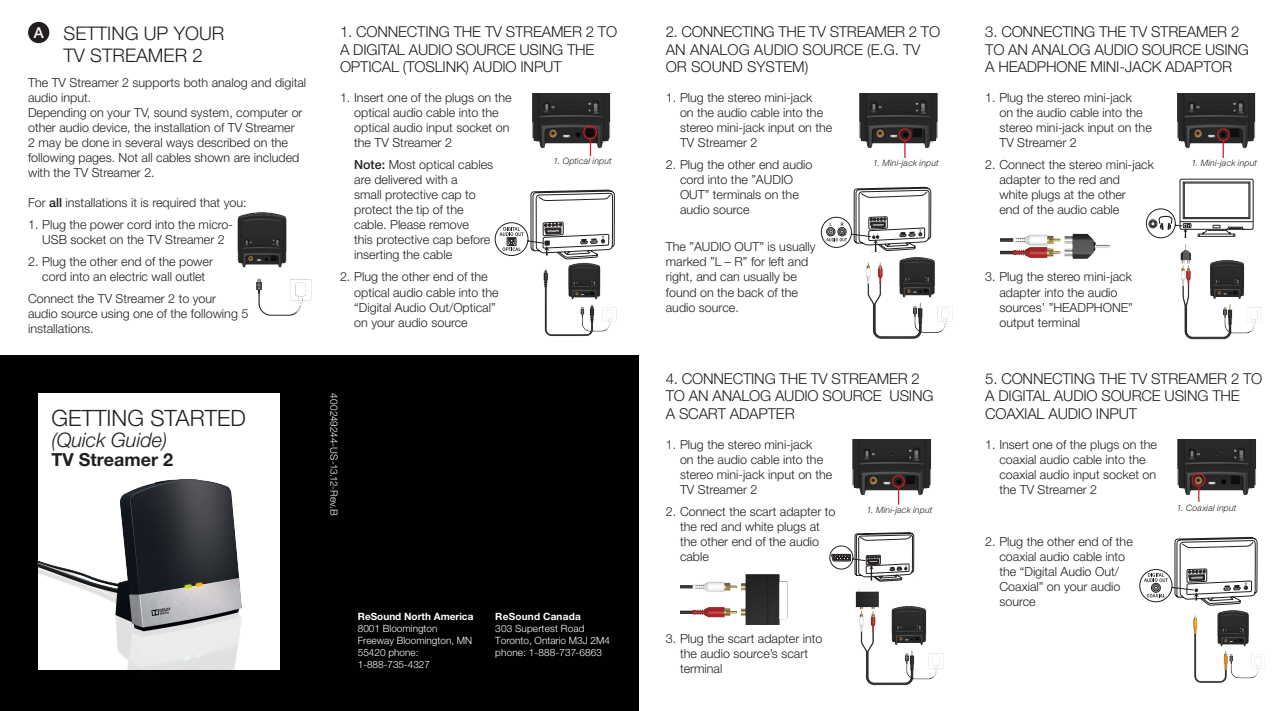
<style>
.page{position:relative;width:1277px;height:711px;background:#fff}
.page>*{position:absolute;margin:0;border:0;box-sizing:border-box;transform-origin:0 0}
.t1{font:300 22.5px "Helvetica Neue LT Pro";color:#231f20}
.t2{font:italic 300 20px "Helvetica Neue LT Pro";color:#231f20}
.t3{font:300 18.75px/22.5px "Helvetica Neue LT Pro";color:#231f20}
.t4{font:700 18px "Helvetica Neue LT Pro";color:#231f20}
.t5{font:300 15px/17.5px "Helvetica Neue LT Pro";letter-spacing:-.015em;color:#231f20}
.t6{font:500 15px "Helvetica Neue LT Pro";color:#fff}
.t7{font:300 12.5px/15px "Helvetica Neue LT Pro";color:#231f20}
.t8{font:300 10px/11.9px "Helvetica Neue LT Pro";color:#fff}
.t9{font:700 10px "Helvetica Neue LT Pro";color:#fff}
.t10{font:700 10px "Helvetica Neue LT Pro";letter-spacing:.025em;color:#fff}
.t11{font:italic 300 8.75px "Helvetica Neue LT Pro";letter-spacing:.02em;color:#231f20}
.s1{font-weight:500}
</style>
<div class="page">
<div style="left:0;top:355px;width:638px;height:355px;background:#010101"></div>
<div style="left:39px;top:393px;width:241px;height:276px;background:#fff"></div>
<img style="left:38px;top:434px;width:216px;height:236px">
<div style="left:28px;top:22px;width:21px;height:21px;background:#231f20;border-radius:50%"></div>
<img style="left:237px;top:212px;width:75px;height:104px">
<svg style="left:820px;top:187px;width:112px;height:65px"></svg>
<img style="left:866px;top:252px;width:87px;height:87px">
<img style="left:859px;top:93px;width:79px;height:61px">
<div style="left:898px;top:128px;width:13px;height:13px;border:1px solid #d7171f;border-radius:50%"></div>
<svg style="left:904px;top:140px;width:1px;height:18px"></svg>
<img style="left:1177px;top:93px;width:79px;height:61px">
<div style="left:1216px;top:128px;width:13px;height:13px;border:1px solid #d7171f;border-radius:50%"></div>
<svg style="left:1222px;top:140px;width:1px;height:18px"></svg>
<div style="left:1179px;top:179px;width:74px;height:50px;border:1px solid #231f20;border-radius:2px"></div>
<hr style="left:1180px;top:221px;width:72px;height:1px;background:#231f20">
<div style="left:1182px;top:181px;width:68px;height:38px;border:1px solid #231f20"></div>
<div style="left:1184px;top:183px;width:64px;height:35px;border:1px solid #231f20"></div>
<svg style="left:1145px;top:208px;width:46px;height:28px"></svg>
<svg style="left:1197px;top:225px;width:57px;height:11px"></svg>
<img style="left:1153px;top:236px;width:109px;height:104px">
<img style="left:1000px;top:233px;width:111px;height:26px">
<img style="left:852px;top:439px;width:79px;height:61px">
<div style="left:892px;top:474px;width:12px;height:13px;border:1px solid #d7171f;border-radius:50%"></div>
<svg style="left:897px;top:486px;width:2px;height:18px"></svg>
<svg style="left:829px;top:532px;width:86px;height:49px"></svg>
<img style="left:855px;top:581px;width:89px;height:105px">
<img style="left:680px;top:574px;width:108px;height:51px">
<img style="left:1177px;top:439px;width:79px;height:61px">
<div style="left:1191px;top:472px;width:14px;height:14px;border:1px solid #d7171f;border-radius:50%"></div>
<svg style="left:1198px;top:485px;width:1px;height:16px"></svg>
<svg style="left:1139px;top:536px;width:118px;height:67px"></svg>
<img style="left:1163px;top:598px;width:102px;height:85px">
<img style="left:532px;top:93px;width:79px;height:61px">
<div style="left:583px;top:125px;width:14px;height:14px;border:1px solid #d7171f;border-radius:50%"></div>
<svg style="left:590px;top:138px;width:1px;height:18px"></svg>
<img style="left:543px;top:264px;width:74px;height:72px">
<svg style="left:494px;top:189px;width:121px;height:75px"></svg>
<h3 class="t3" style="left:63px;top:21px;width:162px">Setting up your<br>TV Streamer 2</h3>
<p class="t7" style="left:28px;top:74px;width:280px">The TV Streamer 2 supports both analog and digital audio input.<br>Depending on your TV, sound system, computer or other audio device, the installation of TV Streamer<br>2 may be done in several ways described on the following pages. Not all cables shown are included with the TV Streamer 2.</p>
<p class="t7" style="left:28px;top:194px;width:220px">For <span class="s1">all</span> installations it is required that you:</p>
<p class="t7" style="left:28px;top:216px;width:206px;text-align:center">1. Plug the power cord into the micro-<br>USB socket on the TV Streamer 2</p>
<p class="t7" style="left:28px;top:254px;width:186px;text-align:center">2. Plug the other end of the power cord into an electric wall outlet</p>
<p class="t7" style="left:28px;top:291px;width:222px">Connect the TV Streamer 2 to your audio source using one of the following 5 installations.</p>
<p class="t6" style="left:34px;top:24px;width:12px">A</p>
<p class="t5" style="left:665px;top:23px;width:276px">2. Connecting the TV Streamer 2 to an analog audio sourc e (e.g. TV or Sound system)</p>
<p class="t7" style="left:680px;top:90px;width:154px;text-indent:-14px">1. Plug the stereo mini-jack<br>on the audio cable into the stereo mini-jack input on the<br>TV Streamer 2</p>
<p class="t7" style="left:680px;top:157px;width:134px;text-indent:-14px">2. Plug the other end audio cord into the ”AU DIO<br>OUT</p>
<p class="t5" style="left:340px;top:23px;width:279px">1. Connecting the TV Streamer 2 to a digital audio source using the optical (Toslink) audio input</p>
<p class="t7" style="left:354px;top:90px;width:159px;text-indent:-14px">1. Insert one of the plugs on the optical audio cable into the optical audio input socket on the TV Streamer 2</p>
<p class="t7" style="left:354px;top:157px;width:140px"><span class="s1">Note:</span> Most optical cables are delivered with a<br>small protective cap to protect the tip of the cable. Please remove<br>this protective cap before inserting the cable</p>
<p class="t7" style="left:354px;top:269px;width:146px;text-indent:-14px">2. Plug the other end of the optical audio cable into the “Digital Audio Out/Optical” on your audio source</p>
<p class="t11" style="left:553px;top:156px;width:60px">1. Optical input</p>
<p class="t11" style="left:873px;top:158px;width:67px">1. Mini-jack input</p>
<p class="t7" style="left:680px;top:187px;width:120px;text-indent:25px">” terminals on the audio source</p>
<p class="t7" style="left:665px;top:239px;width:78px">The ”AU DIO OUT</p>
<p class="t7" style="left:665px;top:239px;width:151px;text-indent:94px">” is usually marked ”L – R” for left and right, and can usually be found on the back of the audio source.</p>
<h1 class="t1" style="left:51px;top:403px;width:196px">getting StarteD</h1>
<h2 class="t2" style="left:51px;top:428px;width:117px">(Quick Guide)</h2>
<h3 class="t4" style="left:51px;top:448px;width:123px">TV Streamer 2</h3>
<p class="t8" style="left:340px;top:393px;width:124px;rotate:90deg">400249244-US-13.12-Rev.B</p>
<p class="t9" style="left:358px;top:610px;width:117px">ReSound North America</p>
<p class="t8" style="left:358px;top:622px;width:116px">8001 Bloomington<br>Freeway Bloomington, mn<br>55420 phone:<br>1-888-735-4327</p>
<p class="t10" style="left:495px;top:610px;width:87px">ReSound Canada</p>
<p class="t8" style="left:495px;top:622px;width:116px">303 Supertest road toronto, ontario m3j 2m4 phone: 1-888-737-6863</p>
<p class="t5" style="left:665px;top:369px;width:269px">4. Connecting the TV Streamer 2 to an analog audio source using a scart adapter</p>
<p class="t7" style="left:680px;top:436px;width:154px;text-indent:-14px">1. Plug the stereo mini-jack<br>on the audio cable into the stereo mini-jack input on the<br>TV Streamer 2</p>
<p class="t7" style="left:680px;top:503px;width:157px;text-indent:-14px">2. Connect the scart adapter to the red and white plugs at the other end of the audio cable</p>
<p class="t11" style="left:867px;top:504px;width:67px">1. Mini-jack input</p>
<p class="t7" style="left:680px;top:630px;width:144px;text-indent:-14px">3. Plug the scart adapter into the audio source’s scart terminal</p>
<p class="t5" style="left:985px;top:23px;width:265px">3. Connecting the TV Streamer 2 to an analog audio source using a headphone mini-jack adaptor</p>
<p class="t7" style="left:999px;top:90px;width:154px;text-indent:-14px">1. Plug the stereo mini-jack<br>on the audio cable into the stereo mini-jack input on the<br>TV Streamer 2</p>
<p class="t7" style="left:999px;top:157px;width:156px;text-indent:-14px">2. Connect the stereo mini-jack adapter to the red and<br>white plugs at the other<br>end of the audio cable</p>
<p class="t11" style="left:1191px;top:158px;width:67px">1. Mini-jack input</p>
<p class="t7" style="left:999px;top:269px;width:134px;text-indent:-14px">3. Plug the stereo mini-jack adapter into the audio sources’ ”HEA</p>
<p class="t7" style="left:1077px;top:299px;width:18px">DPHONE</p>
<p class="t7" style="left:1128px;top:299px;width:6px">”</p>
<p class="t7" style="left:999px;top:314px;width:82px">output terminal</p>
<p class="t5" style="left:985px;top:369px;width:279px">5. Connecting the TV Streamer 2 to a digital audio source using the coaxial audio input</p>
<p class="t7" style="left:999px;top:436px;width:159px;text-indent:-14px">1. Insert one of the plugs on the coaxial audio cable into the coaxial audio input socket on the TV Streamer 2</p>
<p class="t7" style="left:999px;top:533px;width:135px;text-indent:-14px">2. Plug the other end of the coaxial audio cable into the “Digital Audio Out/<br>Coaxial” on your audio source</p>
<p class="t11" style="left:1176px;top:502px;width:61px">1. Coaxial input</p>
</div>
